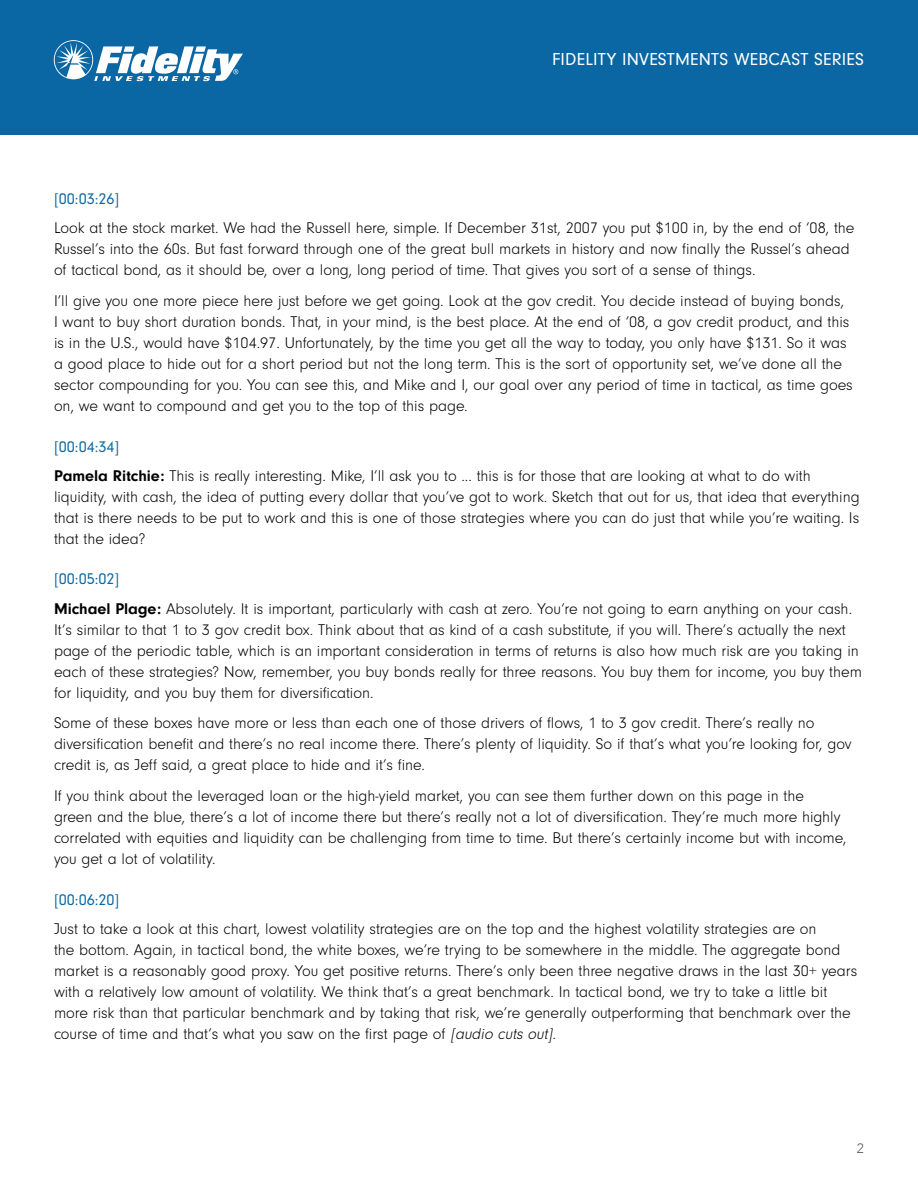
<style>
.page{position:relative;width:918px;height:1188px;background:#fff}
.page>*{position:absolute;margin:0;border:0;box-sizing:border-box;transform-origin:0 0}
.t1{font:18px "Neuzeit Gro";letter-spacing:.01em;color:#fff}
.t2{font:300 16.2px/21px "Neuzeit Gro";color:#000}
.t3{font:16.2px "Neuzeit Gro";color:#0b67a3}
.t4{font:300 13.5px "Avenir";color:#58595b}
.s1{font-weight:400;color:#0b67a3}
.s2{font-weight:700}
.s3{font-style:italic}
</style>
<div class="page">
<div style="left:0;top:0;width:918px;height:135px;background:#0b67a3"></div>
<svg style="left:54px;top:40px;width:189px;height:41px"></svg>
<p class="t1" style="left:552px;top:49px;width:313px">FIDELITY INVESTMENTS WEBCAST SERIES</p>
<p class="t3" style="left:54px;top:190px;width:67px">[00:03:26]</p>
<p class="t2" style="left:54px;top:218px;width:802px">Look at the stock market. We had the Russell here, simple. If December 31st, 2007 you put $100 in, by the end of ‘08, the<br>Russel’s into the 60s. But fast forward through one of the great bull markets in history and now finally the Russel’s ahead of tactical bond, as it should be, over a long, long period of time. That gives you sort of a sense of things.</p>
<p class="t2" style="left:54px;top:291px;width:800px">I’ll give you one more piece here just before we get going. Look at the gov credit. You decide instead of buying bonds,<br>I want to buy short duration bonds. That, in your mind, is the best place. At the end of ‘08, a gov credit product, and this is in the U.S., would have $104.97. Unfortunately, by the time you get all the way to today, you only have $131. So it was a good place to hide out for a short period but not the long term. This is the sort of opportunity set, we’ve done all the sector compounding for you. You can see this, and Mike and I, our goal over any period of time in tactical, as time goes on, we want to compound and get you to the top of this page.</p>
<p class="t2" style="left:54px;top:432px;width:758px;line-height:29.2px"><span class="s1">[00:04:34]<br></span><span class="s2">Pamela Ritchie:</span> This is really interesting. Mike, I’ll ask you to ... this is for those that are looking at what to do with</p>
<p class="t2" style="left:54px;top:486px;width:807px;text-align:justify">liquidity, with cash, the idea of putting every dollar that you’ve got to work. Sketch that out for us, that idea that everything that is there needs to be put to work and this is one of those strategies where you can do just that while you’re waiting. Is that the idea?</p>
<p class="t2" style="left:54px;top:565px;width:800px;line-height:29.2px"><span class="s1">[00:05:02]<br></span><span class="s2">Michael Plage:</span> Absolutely. It is important, particularly with cash at zero. You’re not going to earn anything on your cash.</p>
<p class="t2" style="left:54px;top:619px;width:809px">It’s similar to that 1 to 3 gov credit box. Think about that as kind of a cash substitute, if you will. There’s actually the next page of the periodic table, which is an important consideration in terms of returns is also how much risk are you taking in each of these strategies? Now, remember, you buy bonds really for three reasons. You buy them for income, you buy them for liquidity, and you buy them for diversification.</p>
<p class="t2" style="left:54px;top:713px;width:799px">Some of these boxes have more or less than each one of those drivers of flows, 1 to 3 gov credit. There’s really no diversification benefit and there’s no real income there. There’s plenty of liquidity. So if that’s what you’re looking for, gov credit is, as Jeff said, a great place to hide and it’s fine.</p>
<p class="t2" style="left:54px;top:786px;width:794px">If you think about the leveraged loan or the high-yield market, you can see them further down on this page in the green and the blue, there’s a lot of income there but there’s really not a lot of diversification. They’re much more highly correlated with equities and liquidity can be challenging from time to time. But there’s certainly income but with income, you get a lot of volatility.</p>
<p class="t3" style="left:54px;top:891px;width:67px">[00:06:20]</p>
<p class="t2" style="left:54px;top:918px;width:805px">Just to take a look at this chart, lowest volatility strategies are on the top and the highest volatility strategies are on<br>the bottom. Again, in tactical bond, the white boxes, we’re trying to be somewhere in the middle. The aggregate bond market is a reasonably good proxy. You get positive returns. There’s only been three negative draws in the last 30+ years with a relatively low amount of volatility. We think that’s a great benchmark. In tactical bond, we try to take a little bit more risk than that particular benchmark and by taking that risk, we’re generally outperforming that benchmark over the course of time and that’s what you saw on the first page of <span class="s3">[audio cuts out].</span></p>
<p class="t4" style="left:857px;top:1140px;width:9px">2</p>
</div>
